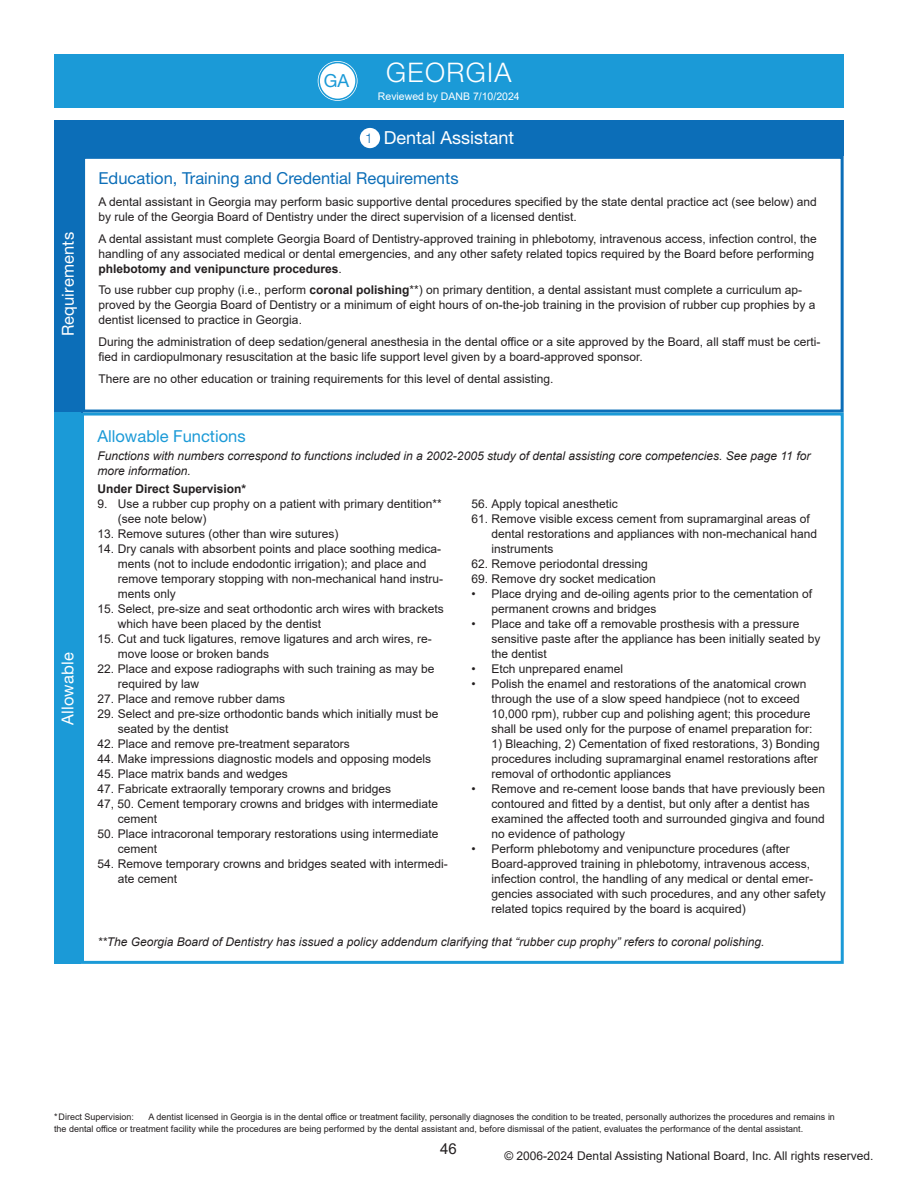
<style>
.page{position:relative;width:918px;height:1188px;background:#fff}
.page>*{position:absolute;margin:0;border:0;box-sizing:border-box;transform-origin:0 0}
.t1{font:300 27px "Helvetica Neue LT Std";letter-spacing:.05em;color:#fff}
.t2{font:18px "Helvetica Neue LT Std";color:#fff}
.t3{font:18px "Helvetica Neue LT Std";color:#1b9ad7}
.t4{font:16.5px "Helvetica Neue LT Std";color:#0c6eb8}
.t5{font:16.5px "Helvetica Neue LT Std";letter-spacing:.01em;color:#fff}
.t6{font:16.5px "Helvetica Neue LT Std";color:#1b9ad7}
.t7{font:15px "Arial";color:#231f20}
.t8{font:12px/15px "Arial";color:#231f20}
.t9{font:italic 12px/15px "Arial";color:#231f20}
.t10{font:700 12px "Arial";color:#231f20}
.t11{font:10.5px "Arial";color:#fff}
.t12{font:9px/12px "Arial";color:#231f20}
.s1{font-weight:300;font-size:13.5px;color:#0c6eb8}
.s2{font-weight:700}
</style>
<div class="page">
<div style="left:82px;top:156px;width:762px;height:257px;border:3px solid #0c6eb8"></div>
<div style="left:81px;top:413px;width:763px;height:551px;border:3px solid #1b9ad7"></div>
<div style="left:54px;top:156px;width:28px;height:257px;background:#0c6eb8"></div>
<div style="left:54px;top:413px;width:27px;height:551px;background:#1b9ad7"></div>
<div style="left:54px;top:120px;width:790px;height:36px;background:#0c6eb8"></div>
<div style="left:360px;top:128px;width:20px;height:20px;background:#fff;border-radius:50%"></div>
<div style="left:54px;top:54px;width:790px;height:54px;background:#1b9ad7"></div>
<svg style="left:318px;top:61px;width:40px;height:40px"></svg>
<div style="left:315px;top:59px;width:45px;height:44px;border:1px solid #1b9ad7;border-radius:50%"></div>
<div style="left:318px;top:62px;width:39px;height:38px;border:1px solid #1b9ad7;border-radius:50%"></div>
<h3 class="t5" style="left:62px;top:336px;width:106px;rotate:-90deg">Requirements</h3>
<h3 class="t5" style="left:62px;top:725px;width:74px;rotate:-90deg">Allowable</h3>
<h2 class="t3" style="left:324px;top:74px;width:27px">GA</h2>
<h1 class="t1" style="left:386px;top:62px;width:127px">GEORGIA</h1>
<p class="t11" style="left:378px;top:90px;width:143px">Reviewed by DANB 7/10/2024</p>
<h2 class="t2" style="left:365px;top:131px;width:150px"><span class="s1">1</span> Dental Assistant</h2>
<h3 class="t4" style="left:99px;top:172px;width:362px">Education, Training and Credential Requirements</h3>
<p class="t8" style="left:99px;top:194px;width:720px">A dental assistant in Georgia may perform basic supportive dental procedures specified by the state dental practice act (see below) and by rule of the Georgia Board of Dentistry under the direct supervision of a licensed dentist.</p>
<p class="t8" style="left:99px;top:231px;width:720px">A dental assistant must complete Georgia Board of Dentistry-approved training in phlebotomy, intravenous access, infection control, the handling of any associated medical or dental emergencies, and any other safety related topics required by the Board before performing <span class="s2">phlebotomy and venipuncture procedures</span>.</p>
<p class="t8" style="left:99px;top:283px;width:719px">To use rubber cup prophy (i.e., perform <span class="s2">coronal polishing</span>**) on primary dentition, a dental assistant must complete a curriculum ap&shy;proved by the Georgia Board of Dentistry or a minimum of eight hours of on-the-job training in the provision of rubber cup prophies by a dentist licensed to practice in Georgia.</p>
<p class="t8" style="left:99px;top:334px;width:723px">During the administration of deep sedation/general anesthesia in the dental office or a site approved by the Board, all staff must be certi&shy;fied in cardiopulmonary resuscitation at the basic life support level given by a board-approved sponsor.</p>
<p class="t8" style="left:99px;top:371px;width:456px">There are no other education or training requirements for this level of dental assisting.</p>
<h3 class="t6" style="left:98px;top:430px;width:150px">Allowable Functions</h3>
<p class="t9" style="left:98px;top:448px;width:714px">Functions with numbers correspond to functions included in a 2002-2005 study of dental assisting core competencies. See page 11 for more information.</p>
<p class="t10" style="left:98px;top:482px;width:150px">Under Direct Supervision*</p>
<p class="t8" style="left:118px;top:496px;width:326px;text-indent:-20px">9. Use a rubber cup prophy on a patient with primary dentition** (see note below)</p>
<p class="t8" style="left:98px;top:526px;width:242px">13. Remove sutures (other than wire sutures)</p>
<p class="t8" style="left:118px;top:541px;width:327px;text-indent:-20px">14. Dry canals with absorbent points and place soothing medica&shy;ments (not to include endodontic irrigation); and place and remove temporary stopping with non-mechanical hand instru&shy;ments only</p>
<p class="t8" style="left:118px;top:601px;width:328px;text-indent:-20px">15. Select, pre-size and seat orthodontic arch wires with brackets which have been placed by the dentist</p>
<p class="t8" style="left:118px;top:631px;width:316px;text-indent:-20px">15. Cut and tuck ligatures, remove ligatures and arch wires, re&shy;move loose or broken bands</p>
<p class="t8" style="left:118px;top:661px;width:318px;text-indent:-20px">22. Place and expose radiographs with such training as may be required by law</p>
<p class="t8" style="left:98px;top:691px;width:189px">27. Place and remove rubber dams</p>
<p class="t8" style="left:118px;top:706px;width:322px;text-indent:-20px">29. Select and pre-size orthodontic bands which initially must be seated by the dentist</p>
<p class="t8" style="left:98px;top:736px;width:254px">42. Place and remove pre-treatment separators</p>
<p class="t8" style="left:98px;top:751px;width:335px">44. Make impressions diagnostic models and opposing models</p>
<p class="t8" style="left:98px;top:766px;width:192px">45. Place matrix bands and wedges</p>
<p class="t8" style="left:98px;top:781px;width:295px">47. Fabricate extraorally temporary crowns and bridges</p>
<p class="t8" style="left:98px;top:796px;width:342px">47, 50. Cement temporary crowns and bridges with intermediate</p>
<p class="t8" style="left:118px;top:811px;width:41px">cement</p>
<p class="t8" style="left:118px;top:826px;width:322px;text-indent:-20px">50. Place intracoronal temporary restorations using intermediate cement</p>
<p class="t8" style="left:118px;top:856px;width:332px;text-indent:-20px">54. Remove temporary crowns and bridges seated with intermedi&shy;ate cement</p>
<p class="t8" style="left:471px;top:496px;width:148px">56. Apply topical anesthetic</p>
<p class="t8" style="left:492px;top:511px;width:327px;text-indent:-20px">61. Remove visible excess cement from supramarginal areas of dental restorations and appliances with non-mechanical hand instruments</p>
<p class="t8" style="left:471px;top:556px;width:178px">62. Remove periodontal dressing</p>
<p class="t8" style="left:471px;top:571px;width:186px">69. Remove dry socket medication</p>
<p class="t8" style="left:492px;top:586px;width:322px;text-indent:-20px">• Place drying and de-oiling agents prior to the cementation of permanent crowns and bridges</p>
<p class="t8" style="left:492px;top:616px;width:330px;text-indent:-20px">• Place and take off a removable prosthesis with a pressure sensitive paste after the appliance has been initially seated by the dentist</p>
<p class="t8" style="left:471px;top:661px;width:153px">• Etch unprepared enamel</p>
<p class="t8" style="left:492px;top:676px;width:322px;text-indent:-20px">• Polish the enamel and restorations of the anatomical crown through the use of a slow speed handpiece (not to exceed 10,000 rpm), rubber cup and polishing agent; this procedure shall be used only for the purpose of enamel preparation for:</p>
<p class="t8" style="left:492px;top:736px;width:330px">1) Bleaching, 2) Cementation of fixed restorations, 3) Bonding procedures including supramarginal enamel restorations after removal of orthodontic appliances</p>
<p class="t8" style="left:492px;top:781px;width:335px;text-indent:-20px">• Remove and re-cement loose bands that have previously been contoured and fitted by a dentist, but only after a dentist has examined the affected tooth and surrounded gingiva and found no evidence of pathology</p>
<p class="t8" style="left:492px;top:841px;width:336px;text-indent:-20px">• Perform phlebotomy and venipuncture procedures (after Board-approved training in phlebotomy, intravenous access, infection control, the handling of any medical or dental emer&shy;gencies associated with such procedures, and any other safety related topics required by the board is acquired)</p>
<p class="t9" style="left:97px;top:934px;width:668px">**The Georgia Board of Dentistry has issued a policy addendum clarifying that “rubber cup prophy” refers to coronal polishing.</p>
<p class="t12" style="left:54px;top:1111px;width:783px;text-indent:94px">A dentist licensed in Georgia is in the dental office or treatment facility, personally diagnoses the condition to be treated, personally authorizes the procedures and remains in the dental office or treatment facility while the procedures are being performed by the dental assistant and, before dismissal of the patient, evaluates the performance of the dental assistant.</p>
<p class="t12" style="left:54px;top:1111px;width:82px">* Direct Supervision:</p>
<p class="t7" style="left:440px;top:1140px;width:18px">46</p>
<p class="t8" style="left:504px;top:1148px;width:371px">© 2006-2024 Dental Assisting National Board, Inc. All rights reserved.</p>
</div>
